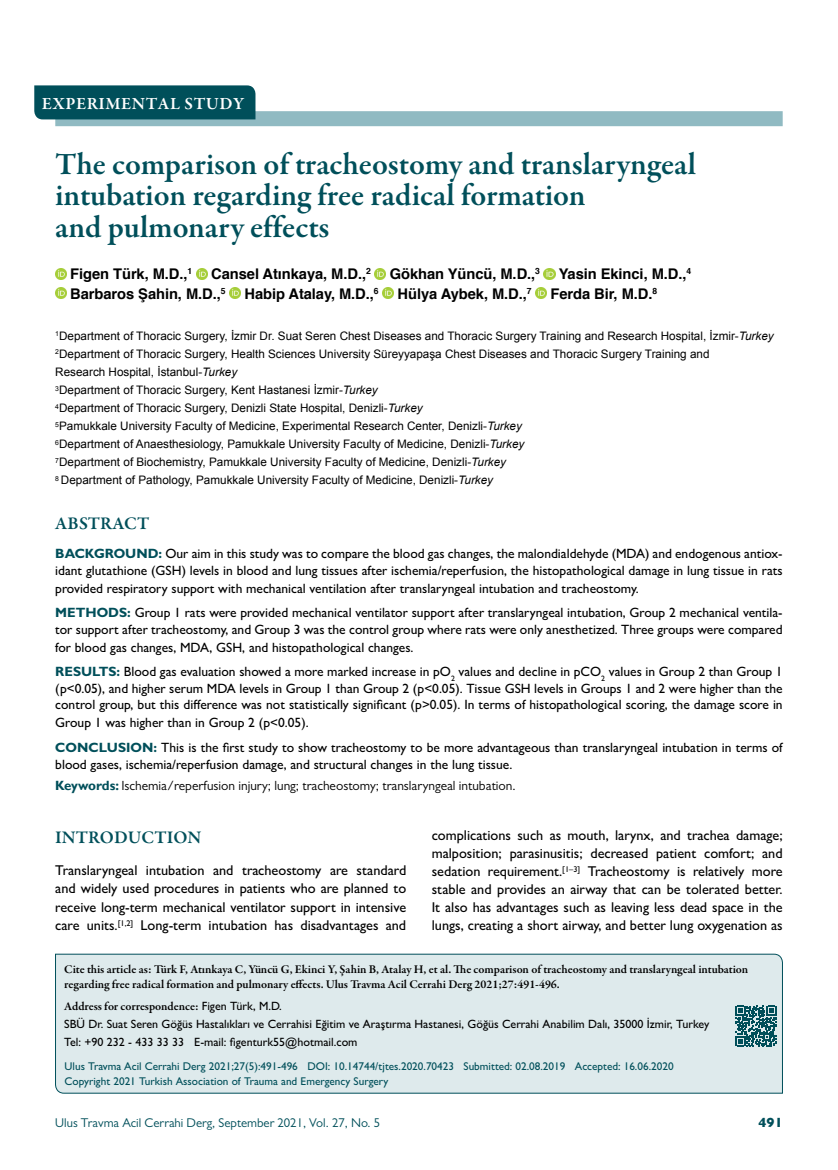
<style>
.page{position:relative;width:838px;height:1170px;background:#fff}
.page>*{position:absolute;margin:0;border:0;box-sizing:border-box;transform-origin:0 0}
.t1{font:600 31.5px/31.5px "Garamond Premr Pro";color:#004f5a}
.t2{font:600 18px "Garamond Premr Pro";letter-spacing:.005em;color:#004f5a}
.t3{font:600 17.25px "Garamond Premr Pro";letter-spacing:.03em;color:#fff}
.t4{font:700 14.7px "Helvetica";letter-spacing:-.005em;color:#000}
.t5{font:500 14.25px/18px "Gill Sans MT Pro";color:#000;text-align:justify}
.t6{font:500 13.5px/16.5px "Gill Sans MT Pro";color:#000}
.t7{font:800 13.5px "Gill Sans MT Pro";color:#004f5a}
.t8{font:13.35px "Gill Sans MT Pro";color:#000}
.t9{font:12.75px "Gill Sans MT Pro";color:#004f5a}
.t10{font:600 12px/15px "Garamond Premr Pro";color:#000}
.t11{font:500 12px/18px "Gill Sans MT Pro";color:#000}
.t12{font:11.7px/18px "Arial";color:#000}
.t13{font:500 11.25px/15px "Gill Sans MT Pro";color:#004f5a}
.s1{font-style:italic}
.s2{font-weight:700;color:#004f5a}
.s3{font-family:"Gill Sans";font-weight:700;color:#004f5a}
.s4{font-family:"Gill Sans MT Pro";font-weight:500}
</style>
<div class="page">
<div style="left:55px;top:111px;width:727px;height:15px;background:#90bac2"></div>
<div style="left:34px;top:85px;width:221px;height:34px;background:#004f5a"></div>
<svg style="left:55px;top:268px;width:11px;height:11px"></svg>
<svg style="left:196px;top:268px;width:11px;height:11px"></svg>
<svg style="left:375px;top:268px;width:11px;height:11px"></svg>
<svg style="left:544px;top:268px;width:11px;height:11px"></svg>
<svg style="left:55px;top:288px;width:11px;height:11px"></svg>
<svg style="left:229px;top:288px;width:11px;height:11px"></svg>
<svg style="left:382px;top:288px;width:12px;height:11px"></svg>
<svg style="left:535px;top:288px;width:11px;height:11px"></svg>
<div style="left:55px;top:953px;width:728px;height:140px;background:#deeaec"></div>
<svg style="left:735px;top:1005px;width:41px;height:41px;background:#457f87"></svg>
<p class="t3" style="left:42px;top:93px;width:204px">EXPERIMENTAL STUDY</p>
<h1 class="t1" style="left:55px;top:149px;width:642px">The comparison of tracheostomy and translaryngeal intubation regarding free radical formation<br>and pulmonary effects</h1>
<p class="t4" style="left:70px;top:262px;width:123px">Figen Türk, M.D.,<sup>1</sup></p>
<p class="t4" style="left:211px;top:262px;width:161px">Cansel Atınkaya, M.D.,<sup>2</sup></p>
<p class="t4" style="left:390px;top:262px;width:152px">Gökhan Yüncü, M.D.,<sup>3</sup></p>
<p class="t4" style="left:558px;top:262px;width:134px">Yasin Ekinci, M.D.,<sup>4</sup></p>
<p class="t4" style="left:70px;top:282px;width:157px">Barbaros Şahin, M.D.,<sup>5</sup></p>
<p class="t4" style="left:244px;top:282px;width:136px">Habip Atalay, M.D.,<sup>6</sup></p>
<p class="t4" style="left:397px;top:282px;width:135px">Hülya Aybek, M.D.,<sup>7</sup></p>
<p class="t4" style="left:550px;top:282px;width:108px">Ferda Bir, M.D.<sup>8</sup></p>
<p class="t12" style="left:55px;top:327px;width:720px"><sup>1</sup>Department of Thoracic Surgery, İzmir Dr. Suat Seren Chest Diseases and Thoracic Surgery Training and Research Hospital, İzmir-<span class="s1">Turkey </span><sup>2</sup>Department of Thoracic Surgery, Health Sciences University Süreyyapaşa Chest Diseases and Thoracic Surgery Training and<br>Research Hospital, İstanbul-<span class="s1">Turkey<br></span><sup>3</sup>Department of Thoracic Surgery, Kent Hastanesi İzmir-<span class="s1">Turkey<br></span><sup>4</sup>Department of Thoracic Surgery, Denizli State Hospital, Denizli-<span class="s1">Turkey<br></span><sup>5</sup>Pamukkale University Faculty of Medicine, Experimental Research Center, Denizli-<span class="s1">Turkey<br></span><sup>6</sup>Department of Anaesthesiology, Pamukkale University Faculty of Medicine, Denizli-<span class="s1">Turkey<br></span><sup>7</sup>Department of Biochemistry, Pamukkale University Faculty of Medicine, Denizli-<span class="s1">Turkey<br></span><sup>8</sup> Department of Pathology, Pamukkale University Faculty of Medicine, Denizli-<span class="s1">Turkey</span></p>
<h2 class="t2" style="left:55px;top:512px;width:95px">ABSTRACT</h2>
<p class="t6" style="left:55px;top:545px;width:729px"><span class="s2">BACKGROUND:</span> Our aim in this study was to compare the blood gas changes, the malondialdehyde (MDA) and endogenous antiox&shy;idant glutathione (GSH) levels in blood and lung tissues after ischemia/reperfusion, the histopathological damage in lung tissue in rats</p>
<p class="t6" style="left:55px;top:576px;width:729px;line-height:24.5px">provided respiratory support with mechanical ventilation after translaryngeal intubation and tracheostomy.<br><span class="s2">METHODS:</span> Group 1 rats were provided mechanical ventilator support after translaryngeal intubation, Group 2 mechanical ventila-</p>
<p class="t6" style="left:55px;top:620px;width:729px;line-height:18px">tor support after tracheostomy, and Group 3 was the control group where rats were only anesthetized. Three groups were compared for blood gas changes, MDA, GSH, and histopathological changes.</p>
<p class="t6" style="left:55px;top:663px;width:729px;text-align:justify"><span class="s2">RESULTS:</span> Blood gas evaluation showed a more marked increase in pO<sub>2</sub> values and decline in pCO<sub>2</sub> values in Group 2 than Group 1 (p&lt;0.05), and higher serum MDA levels in Group 1 than Group 2 (p&lt;0.05). Tissue GSH levels in Groups 1 and 2 were higher than the control group, but this difference was not statistically significant (p&gt;0.05). In terms of histopathological scoring, the damage score in</p>
<p class="t6" style="left:55px;top:710px;width:729px;line-height:24.5px">Group 1 was higher than in Group 2 (p&lt;0.05).<br><span class="s2">CONCLUSION:</span> This is the first study to show tracheostomy to be more advantageous than translaryngeal intubation in terms of</p>
<p class="t6" style="left:55px;top:756px;width:459px">blood gases, ischemia/reperfusion damage, and structural changes in the lung tissue.</p>
<p class="t8" style="left:55px;top:778px;width:462px"><span class="s3">Keywords:</span> Ischemia/reperfusion injury; lung; tracheostomy; translaryngeal intubation.</p>
<p class="t5" style="left:432px;top:826px;width:352px">complications such as mouth, larynx, and trachea damage; malposition; parasinusitis; decreased patient comfort; and sedation requirement.<sup>[1–3]</sup> Tracheostomy is relatively more stable and provides an airway that can be tolerated better.<br>It also has advantages such as leaving less dead space in the lungs, creating a short airway, and better lung oxygenation as</p>
<h2 class="t2" style="left:55px;top:826px;width:148px">INTRODUCTION</h2>
<p class="t5" style="left:55px;top:860px;width:352px;line-height:18.6px">Translaryngeal intubation and tracheostomy are standard and widely used procedures in patients who are planned to receive long-term mechanical ventilator support in intensive care units.<sup>[1,2]</sup> Long-term intubation has disadvantages and</p>
<p class="t10" style="left:64px;top:962px;width:685px">Cite this article as: Türk F, Atınkaya C, Yüncü G, Ekinci Y, Şahin B, Atalay H, et al. The comparison of tracheostomy and translaryngeal intubation regarding free radical formation and pulmonary effects. Ulus Travma Acil Cerrahi Derg 2021;27:491-496.</p>
<p class="t10" style="left:64px;top:999px;width:219px">Address for correspondence: <span class="s4">Figen Türk, M.D.</span></p>
<p class="t11" style="left:64px;top:1015px;width:646px">SBÜ Dr. Suat Seren Göğüs Hastalıkları ve Cerrahisi Eğitim ve Araştırma Hastanesi, Göğüs Cerrahi Anabilim Dalı, 35000 İzmir, Turkey<br>Tel: +90 232 - 433 33 33 E-mail: figenturk55@hotmail.com</p>
<p class="t13" style="left:65px;top:1058px;width:610px">Ulus Travma Acil Cerrahi Derg 2021;27(5):491-496 DOI: 10.14744/tjtes.2020.70423 Submitted: 02.08.2019 Accepted: 16.06.2020<br>Copyright 2021 Turkish Association of Trauma and Emergency Surgery</p>
<p class="t9" style="left:55px;top:1115px;width:326px">Ulus Travma Acil Cerrahi Derg, September 2021, Vol. 27, No. 5</p>
<p class="t7" style="left:758px;top:1114px;width:26px">491</p>
</div>
